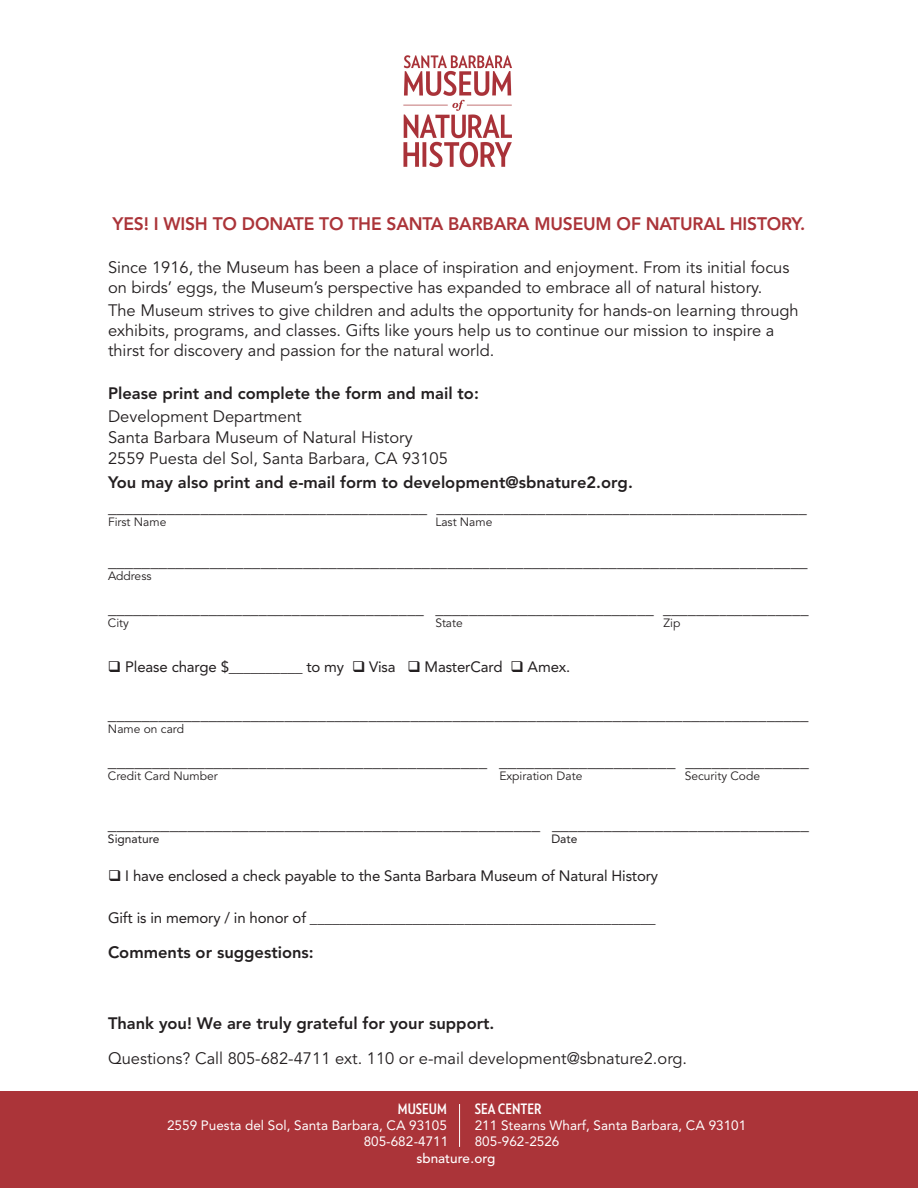
<style>
.page{position:relative;width:918px;height:1188px;background:#fff}
.page>*{position:absolute;margin:0;border:0;box-sizing:border-box;transform-origin:0 0}
.t1{font:800 18px "Avenir";letter-spacing:-.01em;color:#ab3439}
.t2{font:16.8px "Avenir";color:#231f20}
.t3{font:16.8px "Avenir";color:#231f20;scale:1.05 1}
.t4{font:16.5px/19.8px "Avenir";color:#231f20}
.t5{font:800 16.5px/23.2px "Avenir";color:#231f20}
.t6{font:15px "Avenir";letter-spacing:-.01em;color:#231f20}
.t7{font:700 14.25px "Verlag Condensed";color:#fff}
.t8{font:13.5px/16.4px "Avenir";color:#fff}
.t9{font:500 13.5px "Avenir";color:#fff}
.t10{font:12px "Avenir";color:#231f20}
.t11{font:12px "Avenir";color:#231f20}
.s1{font-weight:400}
</style>
<div class="page">
<div style="left:0;top:1092px;width:918px;height:96px;background:#ab3439"></div>
<hr style="left:459px;top:1104px;width:1px;height:43px;background:#fff">
<img style="left:403px;top:55px;width:109px;height:113px">
<p class="t1" style="left:113px;top:213px;width:694px">YES! I WISH TO DONATE TO THE SANTA BARBARA MUSEUM OF NATURAL HISTORY.</p>
<p class="t4" style="left:108px;top:258px;width:683px">Since 1916, the Museum has been a place of inspiration and enjoyment. From its initial focus on birds’ eggs, the Museum’s perspective has expanded to embrace all of natural history.</p>
<p class="t4" style="left:108px;top:301px;width:692px">The Museum strives to give children and adults the opportunity for hands-on learning through exhibits, programs, and classes. Gifts like yours help us to continue our mission to inspire a thirst for discovery and passion for the natural world.</p>
<p class="t5" style="left:108px;top:381px;width:372px">Please print and complete the form and mail to:<br><span class="s1">Development Department</span></p>
<p class="t4" style="left:108px;top:427px;width:341px;line-height:21px">Santa Barbara Museum of Natural History<br>2559 Puesta del Sol, Santa Barbara, CA 93105</p>
<p class="t5" style="left:108px;top:470px;width:526px">You may also print and e-mail form to development@sbnature2.org.</p>
<p class="t2" style="left:108px;top:497px;width:700px">______________________________________ ____________________________________________</p>
<p class="t10" style="left:108px;top:515px;width:60px">First Name</p>
<p class="t10" style="left:435px;top:515px;width:59px">Last Name</p>
<p class="t2" style="left:108px;top:551px;width:701px">__________________________________________________________________________________</p>
<p class="t10" style="left:108px;top:569px;width:45px">Address</p>
<p class="t2" style="left:108px;top:598px;width:702px">______________________________________ __________________________ __________________</p>
<p class="t10" style="left:108px;top:616px;width:23px">City</p>
<p class="t10" style="left:435px;top:616px;width:29px">State</p>
<p class="t10" style="left:663px;top:616px;width:18px">Zip</p>
<p class="t6" style="left:108px;top:658px;width:464px">❑ Please charge $__________ to my ❑ Visa ❑ MasterCard ❑ Amex.</p>
<p class="t2" style="left:108px;top:704px;width:702px">___________________________________________________________________________________</p>
<p class="t10" style="left:108px;top:722px;width:78px">Name on card</p>
<p class="t3" style="left:108px;top:751px;width:669px">___________________________________________ ____________________ ______________</p>
<p class="t10" style="left:108px;top:769px;width:111px">Credit Card Number</p>
<p class="t10" style="left:499px;top:769px;width:85px">Expiration Date</p>
<p class="t10" style="left:685px;top:769px;width:77px">Security Code</p>
<p class="t3" style="left:108px;top:814px;width:669px">_________________________________________________ ______________________________</p>
<p class="t11" style="left:108px;top:832px;width:53px">Signature</p>
<p class="t11" style="left:551px;top:832px;width:28px">Date</p>
<p class="t6" style="left:108px;top:868px;width:552px">❑ I have enclosed a check payable to the Santa Barbara Museum of Natural History</p>
<p class="t6" style="left:108px;top:909px;width:549px">Gift is in memory / in honor of _______________________________________________</p>
<p class="t5" style="left:108px;top:940px;width:207px">Comments or suggestions:</p>
<p class="t5" style="left:108px;top:1012px;width:388px">Thank you! We are truly grateful for your support.</p>
<p class="t4" style="left:108px;top:1049px;width:581px">Questions? Call 805-682-4711 ext. 110 or e-mail development@sbnature2.org.</p>
<p class="t7" style="left:475px;top:1098px;width:68px">SEA CENTER</p>
<p class="t8" style="left:475px;top:1117px;width:273px">211 Stearns Wharf, Santa Barbara, CA 93101<br>805-962 -2526</p>
<p class="t7" style="left:398px;top:1098px;width:50px">MUSEUM</p>
<p class="t8" style="left:167px;top:1117px;width:283px;text-align:right">2559 Puesta del Sol, Santa Barbara, CA 93105<br>805-682 -4711</p>
<p class="t9" style="left:417px;top:1151px;width:80px">sbnature.org</p>
</div>
